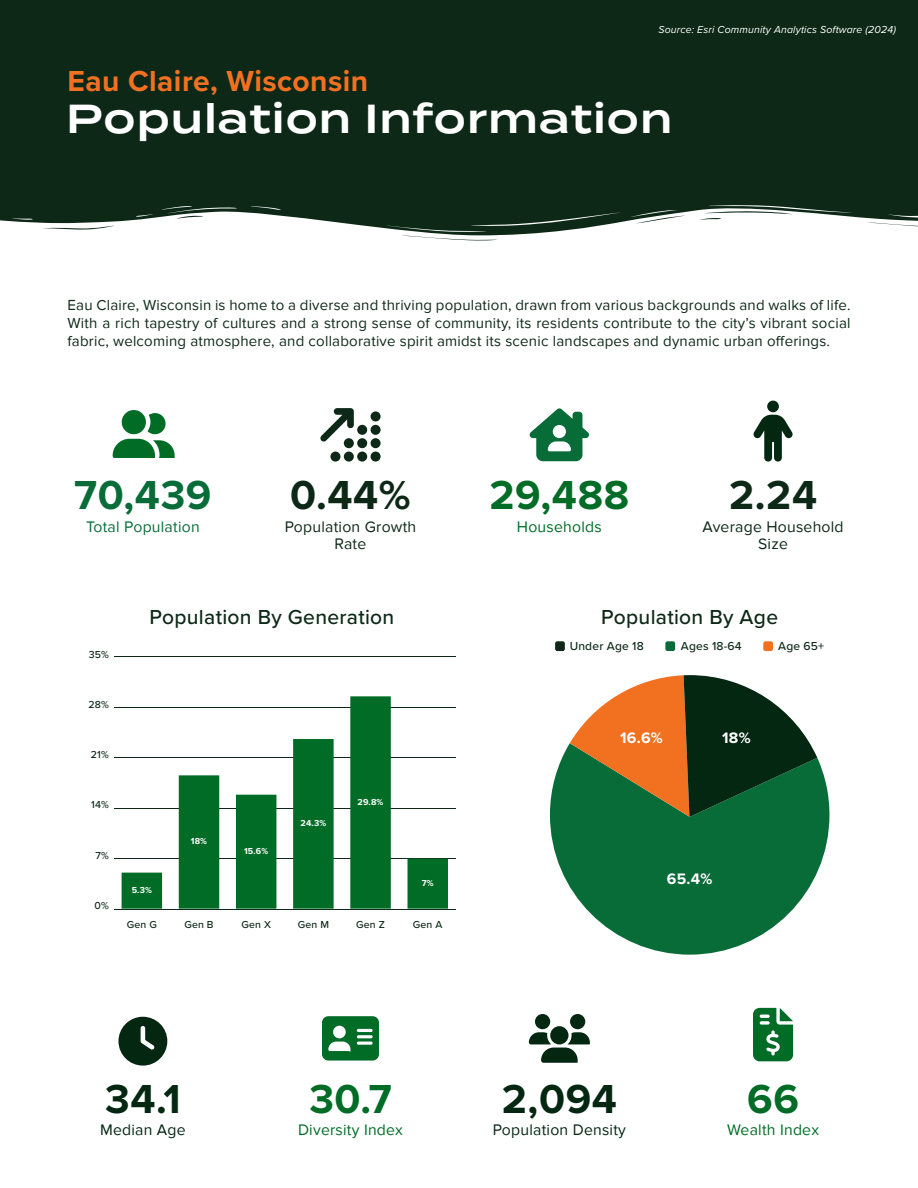
<style>
.page{position:relative;width:918px;height:1188px;background:#fff}
.page>*{position:absolute;margin:0;border:0;box-sizing:border-box;transform-origin:0 0}
.t1{font:700 42px "Proxima Nova";letter-spacing:.015em;color:#006c26}
.t2{font:700 42px "Proxima Nova";color:#0d2817}
.t3{font:700 42px "Proxima Nova";color:#032711}
.t4{font:700 42px "Proxima Nova";color:#086c38}
.t5{font:600 40.5px "Termina";letter-spacing:.025em;color:#fff}
.t6{font:700 30px "Proxima Nova";letter-spacing:.015em;color:#f27121}
.t7{font:500 21px "Proxima Nova";letter-spacing:.015em;color:#0d2817}
.t8{font:15.75px/17px "Proxima Nova";letter-spacing:.015em;color:#0d2817;text-align:center}
.t9{font:15.75px "Proxima Nova";letter-spacing:.015em;color:#006c26}
.t10{font:15.75px "Proxima Nova";letter-spacing:.015em;color:#032711}
.t11{font:15.75px "Proxima Nova";letter-spacing:.015em;color:#086c38}
.t12{font:700 15.75px "Proxima Nova";color:#fff}
.t13{font:15px/18px "Proxima Nova";letter-spacing:.015em;color:#0d2817;text-align:justify}
.t14{font:500 12px "Proxima Nova";letter-spacing:.015em;color:#0d2817}
.t15{font:italic 10.5px "Proxima Nova";letter-spacing:.015em;color:#fff}
.t16{font:500 10.5px "Proxima Nova";letter-spacing:.015em;color:#0d2817}
.t17{font:700 9px "Proxima Nova";letter-spacing:.015em;color:#fff}
</style>
<div class="page">
<div style="left:0;top:0;width:918px;height:161px;background:#0d2817"></div>
<div style="left:0;top:101px;width:918px;height:102px;background:#0d2817"></div>
<svg style="left:0;top:203px;width:918px;height:38px"></svg>
<hr style="left:114px;top:707px;width:341px;height:1px;background:#0d2817">
<hr style="left:114px;top:757px;width:341px;height:1px;background:#0d2817">
<hr style="left:114px;top:808px;width:341px;height:1px;background:#0d2817">
<hr style="left:114px;top:858px;width:341px;height:1px;background:#0d2817">
<div style="left:179px;top:775px;width:40px;height:134px;background:#006c26"></div>
<div style="left:236px;top:795px;width:40px;height:114px;background:#006c26"></div>
<div style="left:293px;top:739px;width:41px;height:170px;background:#006c26"></div>
<div style="left:350px;top:696px;width:41px;height:213px;background:#006c26"></div>
<div style="left:122px;top:873px;width:40px;height:36px;background:#006c26"></div>
<div style="left:408px;top:859px;width:40px;height:50px;background:#006c26"></div>
<hr style="left:114px;top:909px;width:341px;height:1px;background:#0d2817">
<hr style="left:114px;top:657px;width:341px;height:1px;background:#0d2817">
<svg style="left:550px;top:743px;width:279px;height:212px;fill:#086c38"></svg>
<svg style="left:570px;top:675px;width:247px;height:142px;background:#6d6c42"></svg>
<div style="left:555px;top:641px;width:10px;height:10px;background:#0d2817;border-radius:2px"></div>
<div style="left:665px;top:641px;width:10px;height:10px;background:#086c38;border-radius:2px"></div>
<div style="left:763px;top:641px;width:10px;height:10px;background:#f27121;border-radius:2px"></div>
<svg style="left:113px;top:410px;width:62px;height:48px"></svg>
<svg style="left:320px;top:408px;width:61px;height:54px"></svg>
<svg style="left:530px;top:408px;width:59px;height:53px"></svg>
<svg style="left:753px;top:401px;width:40px;height:61px"></svg>
<svg style="left:118px;top:1017px;width:49px;height:49px"></svg>
<svg style="left:550px;top:1026px;width:19px;height:18px"></svg>
<div style="left:535px;top:1014px;width:15px;height:15px;background:#032711;border-radius:50%"></div>
<div style="left:570px;top:1014px;width:15px;height:15px;background:#032711;border-radius:50%"></div>
<svg style="left:529px;top:1032px;width:61px;height:31px"></svg>
<svg style="left:753px;top:1008px;width:40px;height:53px;background:#328950"></svg>
<svg style="left:322px;top:1016px;width:57px;height:45px"></svg>
<p class="t15" style="left:658px;top:22px;width:239px">Source: Esri Community Analytics Software (2024)</p>
<h3 class="t6" style="left:68px;top:59px;width:302px">Eau Claire, Wisconsin</h3>
<h2 class="t5" style="left:66px;top:89px;width:608px">Population Information</h2>
<p class="t13" style="left:68px;top:296px;width:785px">Eau Claire, Wisconsin is home to a diverse and thriving population, drawn from various backgrounds and walks of life.<br>With a rich tapestry of cultures and a strong sense of community, its residents contribute to the city’s vibrant social fabric, welcoming atmosphere, and collaborative spirit amidst its scenic landscapes and dynamic urban offerings.</p>
<h1 class="t4" style="left:74px;top:464px;width:139px">70,439</h1>
<p class="t11" style="left:86px;top:518px;width:115px">Total Population</p>
<h1 class="t2" style="left:290px;top:464px;width:122px">0.44%</h1>
<p class="t8" style="left:285px;top:518px;width:133px">Population Growth<br>Rate</p>
<p class="t16" style="left:89px;top:647px;width:22px">35%</p>
<p class="t16" style="left:89px;top:696px;width:22px">28%</p>
<p class="t16" style="left:91px;top:747px;width:20px">21%</p>
<p class="t16" style="left:91px;top:797px;width:19px">14%</p>
<p class="t16" style="left:96px;top:847px;width:15px">7%</p>
<p class="t16" style="left:95px;top:898px;width:16px">0%</p>
<h3 class="t7" style="left:150px;top:601px;width:246px">Population By Generation</h3>
<p class="t17" style="left:132px;top:883px;width:22px">5.3%</p>
<p class="t17" style="left:191px;top:835px;width:18px">18%</p>
<p class="t17" style="left:244px;top:844px;width:26px">15.6%</p>
<p class="t17" style="left:301px;top:816px;width:27px">24.3%</p>
<p class="t16" style="left:127px;top:916px;width:32px">Gen G</p>
<p class="t16" style="left:184px;top:916px;width:31px">Gen B</p>
<p class="t16" style="left:241px;top:916px;width:31px">Gen X</p>
<p class="t16" style="left:298px;top:916px;width:33px">Gen M</p>
<p class="t17" style="left:358px;top:795px;width:27px">29.8%</p>
<p class="t17" style="left:422px;top:876px;width:13px">7%</p>
<p class="t16" style="left:356px;top:916px;width:30px">Gen Z</p>
<p class="t16" style="left:413px;top:916px;width:31px">Gen A</p>
<h1 class="t1" style="left:490px;top:464px;width:141px">29,488</h1>
<p class="t9" style="left:517px;top:518px;width:86px">Households</p>
<h1 class="t2" style="left:729px;top:464px;width:90px">2.24</h1>
<p class="t8" style="left:702px;top:518px;width:143px">Average Household<br>Size</p>
<h3 class="t7" style="left:601px;top:601px;width:178px">Population By Age</h3>
<p class="t14" style="left:570px;top:637px;width:76px">Under Age 18</p>
<p class="t14" style="left:681px;top:637px;width:62px">Ages 18-64</p>
<p class="t14" style="left:778px;top:637px;width:48px">Age 65+</p>
<p class="t12" style="left:620px;top:726px;width:44px">16.6%</p>
<p class="t12" style="left:722px;top:726px;width:30px">18%</p>
<p class="t12" style="left:667px;top:867px;width:47px">65.4%</p>
<h1 class="t3" style="left:105px;top:1068px;width:77px">34.1</h1>
<p class="t10" style="left:100px;top:1121px;width:87px">Median Age</p>
<h1 class="t1" style="left:309px;top:1068px;width:84px">30.7</h1>
<p class="t9" style="left:298px;top:1121px;width:106px">Diversity Index</p>
<h1 class="t3" style="left:502px;top:1068px;width:117px">2,094</h1>
<p class="t10" style="left:493px;top:1121px;width:135px">Population Density</p>
<h1 class="t1" style="left:747px;top:1068px;width:53px">66</h1>
<p class="t9" style="left:727px;top:1121px;width:93px">Wealth Index</p>
</div>
